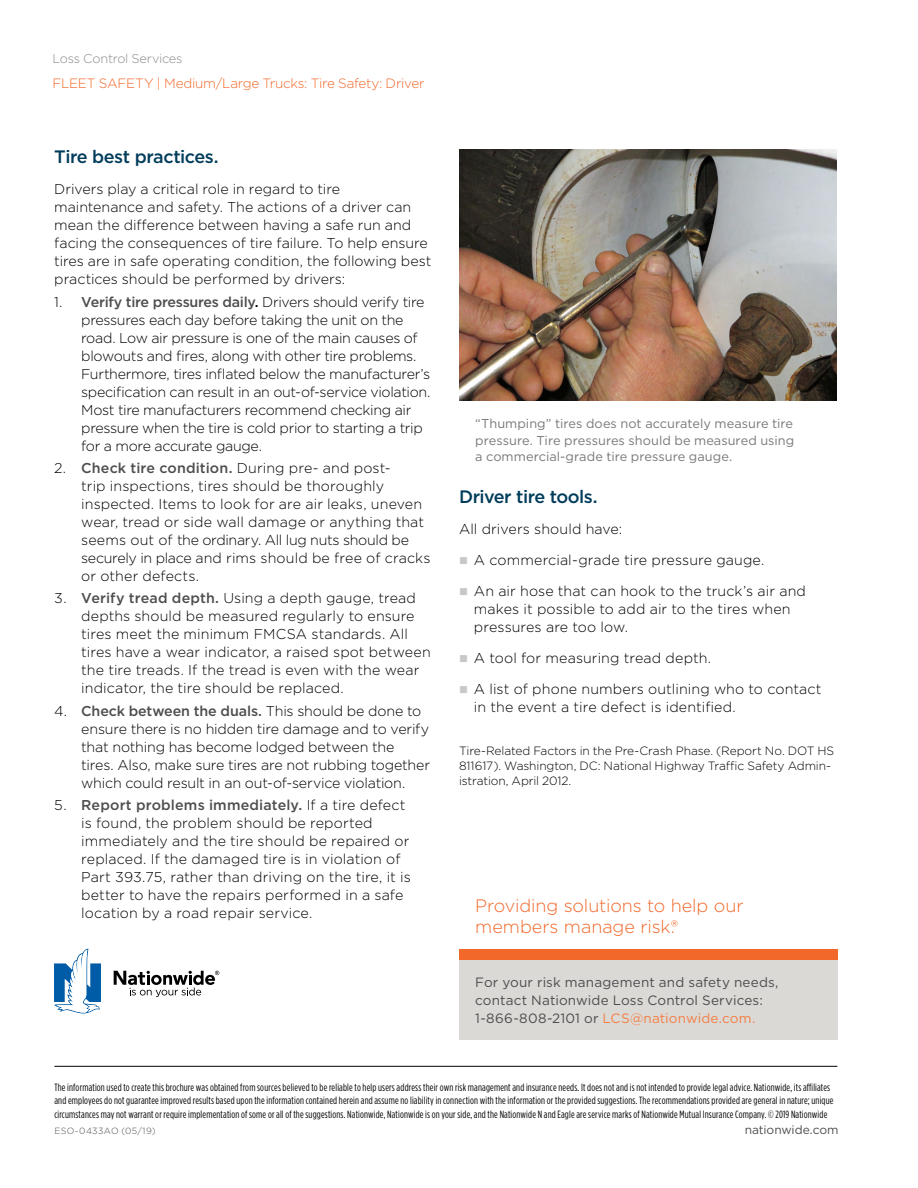
<style>
.page{position:relative;width:918px;height:1188px;background:#fff}
.page>*{position:absolute;margin:0;border:0;box-sizing:border-box;transform-origin:0 0}
.t1{font:300 18px/21px "Gotham";letter-spacing:-.005em;color:#f2682a}
.Subhead__Main{font:500 18px "Gotham";letter-spacing:-.025em;color:#013c5b}
.Body_Text{font:500 18px "Gotham";letter-spacing:-.03em;color:#013c5b}
.Body_Text-2{font:300 14.25px/18px "Gotham";letter-spacing:-.005em;color:#000}
.Body_Text-3{font:300 14.25px/18px "Gotham";letter-spacing:-.025em;color:#000}
.t2{font:13.5px/18px "Gotham";letter-spacing:.01em;color:#4d4d4f}
.t3{font:300 13.5px "Gotham";letter-spacing:-.02em;color:#f2682a}
.t4{font:12.75px/16.5px "Gotham";letter-spacing:.005em;color:#78787a;text-align:justify}
.t5{font:300 12.75px "Gotham";letter-spacing:-.02em;color:#8a8a8d}
.Footnote{font:300 12px/15px "Gotham";letter-spacing:-.01em;color:#000}
.t6{font:12px "Gotham";letter-spacing:-.01em;color:#4d4d4f}
.t7{font:10.5px/13.5px "Gotham Condensed";letter-spacing:.015em;color:#000}
.t8{font:300 9px "Gotham";letter-spacing:.035em;color:#4d4d4f}
.s1{font-weight:500;color:#4d4d4f}
.s2{font-weight:500}
.s3{color:#cac8c7}
.s4{color:#f47e44}
</style>
<div class="page">
<svg style="left:54px;top:949px;width:47px;height:65px"></svg>
<svg style="left:114px;top:971px;width:105px;height:26px"></svg>
<hr style="left:54px;top:1066px;width:783px;height:1px;background:#000">
<div style="left:459px;top:960px;width:378px;height:80px;background:#dbd9d6"></div>
<div style="left:459px;top:950px;width:378px;height:10px;background:#f2682a"></div>
<img style="left:459px;top:149px;width:378px;height:252px">
<p class="t5" style="left:53px;top:50px;width:131px">Loss Control Services</p>
<p class="t3" style="left:52px;top:75px;width:373px">FLEET SAFETY | Medium/Large Trucks: Tire Safety: Driver</p>
<p class="Subhead__Main" style="left:54px;top:145px;width:166px">Tire best practices.</p>
<p class="Body_Text-2" style="left:54px;top:180px;width:379px">Drivers play a critical role in regard to tire maintenance and safety. The actions of a driver can mean the difference between having a safe run and facing the consequences of tire failure. To help ensure tires are in safe operating condition, the following best practices should be performed by drivers:</p>
<p class="Body_Text-3" style="left:81px;top:292px;width:351px;text-indent:-27px">1. <span class="s1">Verify tire pressures daily</span><span class="s2">.</span> Drivers should verify tire pressures each day before taking the unit on the road. Low air pressure is one of the main causes of blowouts and fires, along with other tire problems.<br>Furthermore, tires inflated below the manufacturer’s specification can result in an out-of-service violation.<br>Most tire manufacturers recommend checking air pressure when the tire is cold prior to starting a trip for a more accurate gauge.</p>
<p class="Body_Text-2" style="left:81px;top:459px;width:351px;text-indent:-27px">2. <span class="s1">Check tire condition.</span> During pre- and post-<br>trip inspections, tires should be thoroughly inspected. Items to look for are air leaks, uneven wear, tread or side wall damage or anything that seems out of the ordinary. All lug nuts should be securely in place and rims should be free of cracks or other defects.</p>
<p class="Body_Text-2" style="left:81px;top:589px;width:351px;text-indent:-27px">3. <span class="s1">Verify tread depth.</span> Using a depth gauge, tread depths should be measured regularly to ensure tires meet the minimum FMCSA standards. All tires have a wear indicator, a raised spot between the tire treads. If the tread is even with the wear indicator, the tire should be replaced.</p>
<p class="Body_Text-2" style="left:81px;top:701px;width:350px;text-indent:-27px">4. <span class="s1">Check between the duals.</span> This should be done to ensure there is no hidden tire damage and to verify that nothing has become lodged between the tires. Also, make sure tires are not rubbing together which could result in an out-of-service violation.</p>
<p class="Body_Text-2" style="left:81px;top:796px;width:331px;text-indent:-27px">5. <span class="s1">Report problems immediately.</span> If a tire defect is found, the problem should be reported immediately and the tire should be repaired or replaced. If the damaged tire is in violation of Part 393.75, rather than driving on the tire, it is better to have the repairs performed in a safe location by a road repair service.</p>
<p class="t4" style="left:475px;top:415px;width:321px">“Thumping” tires does not accurately measure tire pressure. Tire pressures should be measured using a commercial-grade tire pressure gauge.</p>
<p class="Body_Text" style="left:459px;top:485px;width:140px">Driver tire tools.</p>
<p class="Body_Text-2" style="left:459px;top:520px;width:165px">All drivers should have:</p>
<p class="Body_Text-2" style="left:459px;top:551px;width:307px"><span class="s3">■</span> A commercial-grade tire pressure gauge.</p>
<p class="Body_Text-2" style="left:474px;top:582px;width:334px;text-indent:-15px"><span class="s3">■</span> An air hose that can hook to the truck’s air and makes it possible to add air to the tires when pressures are too low.</p>
<p class="Body_Text-2" style="left:459px;top:649px;width:254px"><span class="s3">■</span> A tool for measuring tread depth.</p>
<p class="Body_Text-2" style="left:474px;top:680px;width:349px;text-indent:-15px"><span class="s3">■</span> A list of phone numbers outlining who to contact in the event a tire defect is identified.</p>
<p class="Footnote" style="left:459px;top:743px;width:377px">Tire-Related Factors in the Pre-Crash Phase. (Report No. DOT HS<br>811617). Washington, DC: National Highway Traffic Safety Admin&shy;istration, April 2012.</p>
<p class="t1" style="left:475px;top:895px;width:270px">Providing solutions to help our members manage risk.®</p>
<p class="t2" style="left:475px;top:973px;width:305px">For your risk management and safety needs, contact Nationwide Loss Control Services:<br>1-866-808-2101 or <span class="s4">LCS@nationwide.com.</span></p>
<p class="t7" style="left:54px;top:1080px;width:781px">The information used to create this brochure was obtained from sources believed to be reliable to help users address their own risk management and insurance needs. It does not and is not intended to provide legal advice. Nationwide, its affiliates and employees do not guarantee improved results based upon the information contained herein and assume no liability in connection with the information or the provided suggestions. The recommendations provided are general in nature; unique circumstances may not warrant or require implementation of some or all of the suggestions. Nationwide, Nationwide is on your side, and the Nationwide N and Eagle are service marks of Nationwide Mutual Insurance Company. © 2019 Nationwide</p>
<p class="t8" style="left:54px;top:1125px;width:103px">ESO-0433AO (05/19)</p>
<p class="t6" style="left:745px;top:1122px;width:95px">nationwide.com</p>
</div>
